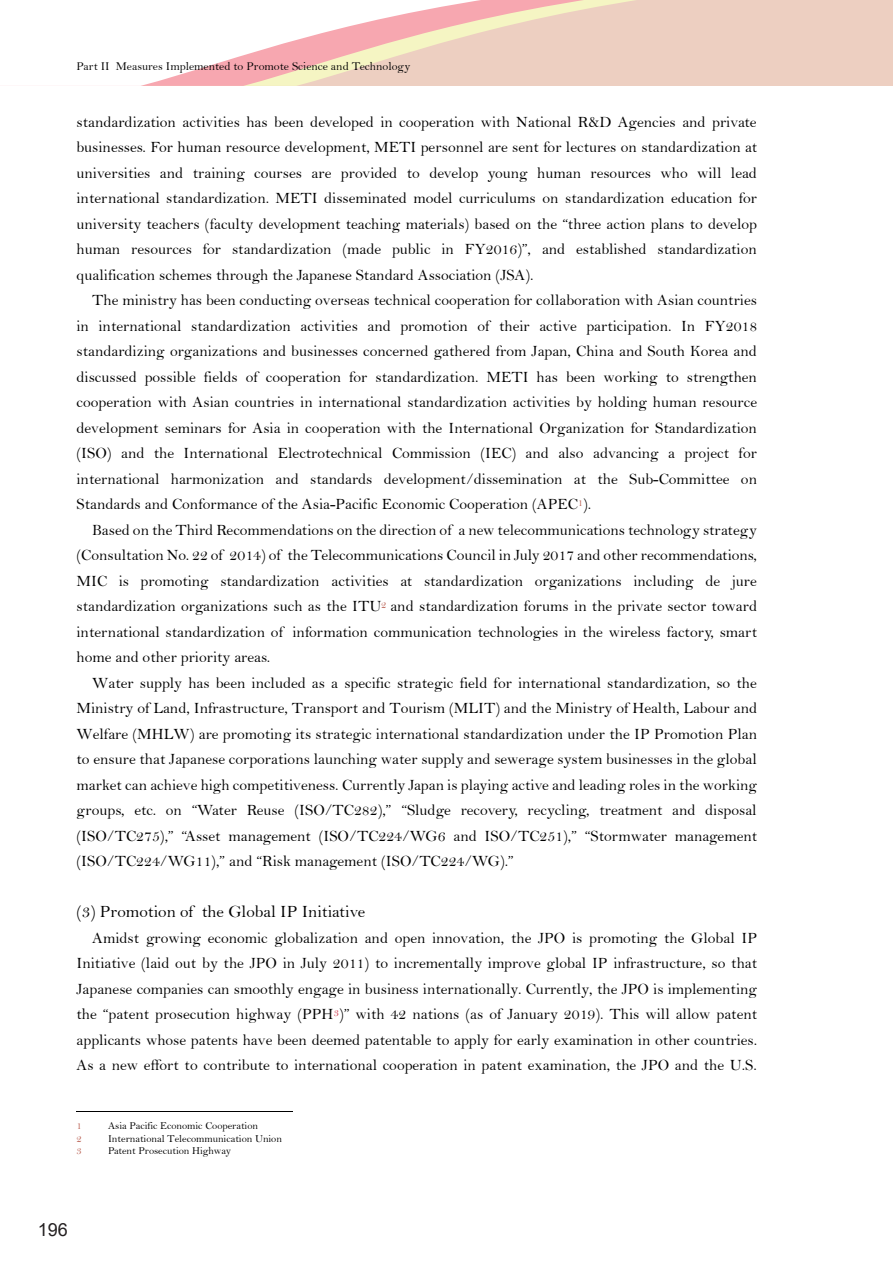
<style>
.page{position:relative;width:893px;height:1263px;background:#fff}
.page>*{position:absolute;margin:0;border:0;box-sizing:border-box;transform-origin:0 0}
.t1{font:18px "Arial";color:#231f20}
.t2{font:17.25px "Bell";color:#000}
.t3{font:15.75px/25.5px "Bell";color:#000;text-align:justify}
.t4{font:12px "Bell";color:#000}
.t5{font:10.5px "Bell";color:#000}
.t6{font:10.5px "Bell";color:#b95e50}
</style>
<div class="page">
<div style="left:0;top:0;width:893px;height:86px;background:#edcfc1"></div>
<svg style="left:576px;top:0;width:59px;height:11px"></svg>
<svg style="left:0;top:0;width:576px;height:86px;fill:#fff"></svg>
<hr style="left:77px;top:1111px;width:216px;height:1px;background:#000">
<p class="t4" style="left:77px;top:59px;width:335px">Part II Measures Implemented to Promote Science and Technology</p>
<p class="t3" style="left:77px;top:109px;width:682px">standardization activities has been developed in cooperation with National R&amp;D Agencies and private</p>
<p class="t3" style="left:77px;top:134px;width:682px">businesses. For human resource development, METI personnel are sent for lectures on standardization at</p>
<p class="t3" style="left:77px;top:160px;width:682px">universities and training courses are provided to develop young human resources who will lead</p>
<p class="t3" style="left:77px;top:185px;width:682px">international standardization. METI disseminated model curriculums on standardization education for</p>
<p class="t3" style="left:77px;top:211px;width:682px">university teachers (faculty development teaching materials) based on the “three action plans to develop</p>
<p class="t3" style="left:77px;top:236px;width:682px">human resources for standardization (made public in FY2016)”, and established standardization</p>
<p class="t3" style="left:77px;top:262px;width:459px">qualification schemes through the Japanese Standard Association (JSA).</p>
<p class="t3" style="left:92px;top:287px;width:666px">The ministry has been conducting overseas technical cooperation for collaboration with Asian countries</p>
<p class="t3" style="left:77px;top:313px;width:682px">in international standardization activities and promotion of their active participation. In FY2018</p>
<p class="t3" style="left:77px;top:338px;width:682px">standardizing organizations and businesses concerned gathered from Japan, China and South Korea and</p>
<p class="t3" style="left:77px;top:364px;width:682px">discussed possible fields of cooperation for standardization. METI has been working to strengthen</p>
<p class="t3" style="left:77px;top:389px;width:682px">cooperation with Asian countries in international standardization activities by holding human resource</p>
<p class="t3" style="left:77px;top:415px;width:682px">development seminars for Asia in cooperation with the International Organization for Standardization</p>
<p class="t3" style="left:77px;top:440px;width:682px">(ISO) and the International Electrotechnical Commission (IEC) and also advancing a project for</p>
<p class="t3" style="left:77px;top:466px;width:682px">international harmonization and standards development/dissemination at the Sub-Committee on</p>
<p class="t3" style="left:77px;top:491px;width:516px">Standards and Conformance of the Asia-Pacific Economic Cooperation (APEC<sup>1</sup>).</p>
<p class="t3" style="left:92px;top:517px;width:666px">Based on the Third Recommendations on the direction of a new telecommunications technology strategy</p>
<p class="t3" style="left:77px;top:542px;width:682px">(Consultation No. 22 of 2014) of the Telecommunications Council in July 2017 and other recommendations,</p>
<p class="t3" style="left:77px;top:568px;width:682px">MIC is promoting standardization activities at standardization organizations including de jure</p>
<p class="t3" style="left:77px;top:593px;width:682px">standardization organizations such as the ITU<sup>2</sup> and standardization forums in the private sector toward</p>
<p class="t3" style="left:77px;top:619px;width:682px">international standardization of information communication technologies in the wireless factory, smart</p>
<p class="t3" style="left:77px;top:644px;width:195px">home and other priority areas.</p>
<p class="t3" style="left:92px;top:670px;width:666px">Water supply has been included as a specific strategic field for international standardization, so the</p>
<p class="t3" style="left:77px;top:695px;width:682px">Ministry of Land, Infrastructure, Transport and Tourism (MLIT) and the Ministry of Health, Labour and</p>
<p class="t3" style="left:77px;top:721px;width:682px">Welfare (MHLW) are promoting its strategic international standardization under the IP Promotion Plan</p>
<p class="t3" style="left:77px;top:746px;width:682px">to ensure that Japanese corporations launching water supply and sewerage system businesses in the global</p>
<p class="t3" style="left:77px;top:772px;width:682px">market can achieve high competitiveness. Currently Japan is playing active and leading roles in the working</p>
<p class="t3" style="left:77px;top:797px;width:682px">groups, etc. on “Water Reuse (ISO/TC282),” “Sludge recovery, recycling, treatment and disposal</p>
<p class="t3" style="left:77px;top:823px;width:682px">(ISO/TC275),” “Asset management (ISO/TC224/WG6 and ISO/TC251),” “Stormwater management</p>
<p class="t3" style="left:77px;top:848px;width:439px">(ISO/TC224/WG11),” and “Risk management (ISO/TC224/WG).”</p>
<p class="t2" style="left:77px;top:901px;width:290px">(3) Promotion of the Global IP Initiative</p>
<p class="t3" style="left:77px;top:925px;width:682px;text-indent:16px">Amidst growing economic globalization and open innovation, the JPO is promoting the Global IP Initiative (laid out by the JPO in July 2011) to incrementally improve global IP infrastructure, so that Japanese companies can smoothly engage in business internationally. Currently, the JPO is implementing the “patent prosecution highway (PPH<sup>3</sup>)” with 42 nations (as of January 2019). This will allow patent applicants whose patents have been deemed patentable to apply for early examination in other countries.<br>As a new effort to contribute to international cooperation in patent examination, the JPO and the U.S.</p>
<p class="t6" style="left:77px;top:1119px;width:7px">1</p>
<p class="t5" style="left:108px;top:1119px;width:152px">Asia Pacific Economic Cooperation</p>
<p class="t6" style="left:77px;top:1132px;width:7px">2</p>
<p class="t5" style="left:108px;top:1132px;width:175px">International Telecommunication Union</p>
<p class="t6" style="left:77px;top:1145px;width:7px">3</p>
<p class="t5" style="left:108px;top:1145px;width:125px">Patent Prosecution Highway</p>
<p class="t1" style="left:38px;top:1217px;width:32px">196</p>
</div>
